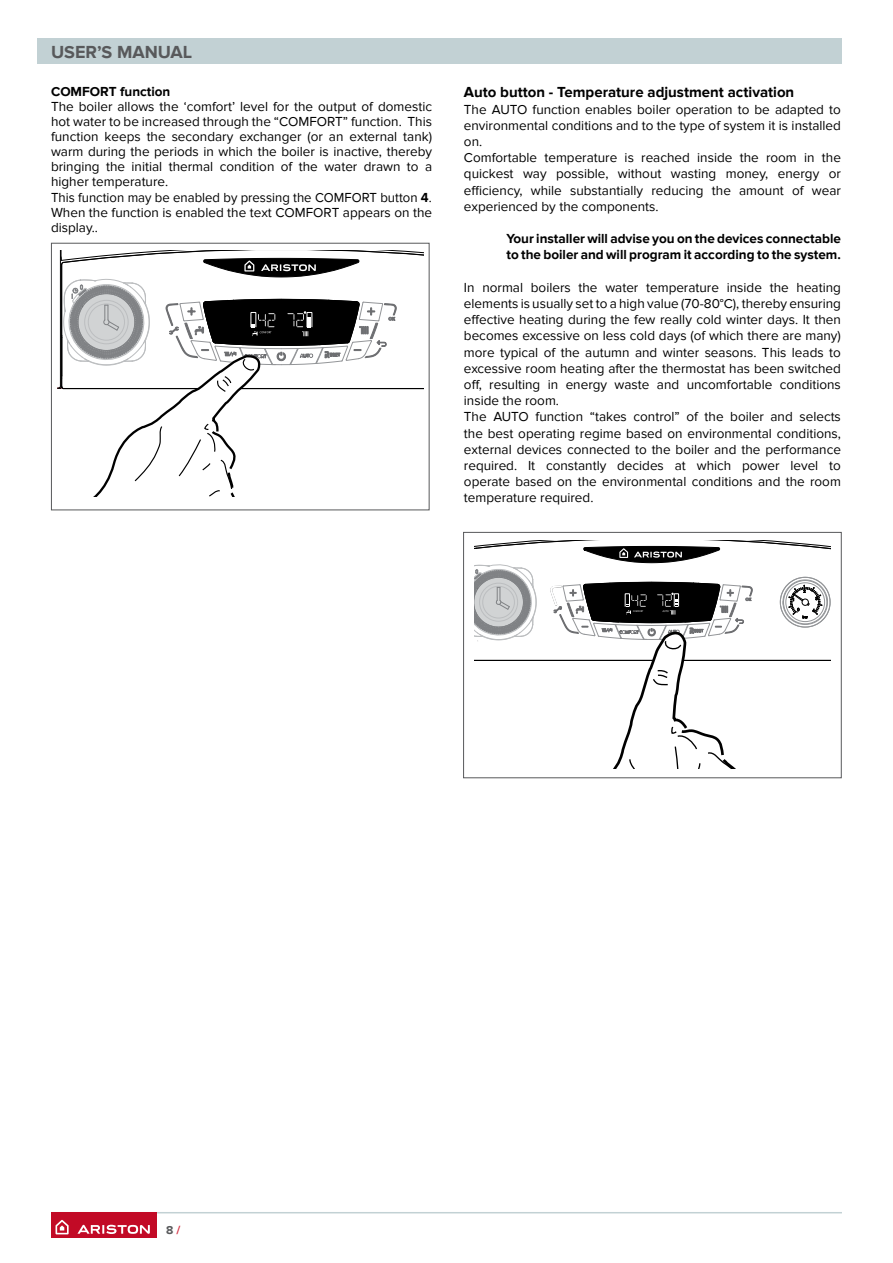
<style>
.page{position:relative;width:893px;height:1263px;background:#fff}
.page>*{position:absolute;margin:0;border:0;box-sizing:border-box;transform-origin:0 0}
.t1{font:700 18px "Proxima Nova";color:#58595b}
.t2{font:700 15px "Proxima Nova";color:#000}
.t3{font:13.5px/16.2px "Proxima Nova";color:#000}
.t4{font:700 13.5px/16.2px "Proxima Nova";color:#000}
.t5{font:700 12px "Proxima Nova";color:#58595b}
.s1{font-weight:700}
.s2{color:#d43345}
</style>
<div class="page">
<hr style="left:51px;top:1212px;width:791px;height:1px;background:#c2d1d4">
<div style="left:51px;top:1212px;width:106px;height:26px;background:#c20a26"></div>
<svg style="left:56px;top:1220px;width:13px;height:14px"></svg>
<svg style="left:77px;top:1225px;width:73px;height:9px"></svg>
<div style="left:38px;top:38px;width:804px;height:26px;background:#c2d1d4"></div>
<div style="left:51px;top:243px;width:378px;height:267px;border:1px solid #58595b"></div>
<svg style="left:58px;top:250px;width:365px;height:246px"></svg>
<div style="left:463px;top:532px;width:379px;height:246px;border:1px solid #58595b"></div>
<svg style="left:475px;top:541px;width:355px;height:227px"></svg>
<h1 class="t1" style="left:51px;top:42px;width:143px">USER’S MANUAL</h1>
<p class="t4" style="left:51px;top:84px;width:121px">COMFORT function</p>
<p class="t3" style="left:51px;top:99px;width:383px;line-height:15.1px">The boiler allows the ‘comfort’ level for the output of domestic hot water to be increased through the “COMFORT” function. This function keeps the secondary exchanger (or an external tank) warm during the periods in which the boiler is inactive, thereby bringing the initial thermal condition of the water drawn to a higher temperature.<br>This function may be enabled by pressing the COMFORT button <span class="s1">4</span>.<br>When the function is enabled the text COMFORT appears on the display..</p>
<p class="t2" style="left:464px;top:84px;width:332px">Auto button - Temperature adjustment activation</p>
<p class="t3" style="left:464px;top:101px;width:378px">The AUTO function enables boiler operation to be adapted to environmental conditions and to the type of system it is installed on.<br>Comfortable temperature is reached inside the room in the quickest way possible, without wasting money, energy or efficiency, while substantially reducing the amount of wear experienced by the components.</p>
<p class="t4" style="left:506px;top:231px;width:336px">Your installer will advise you on the devices connectable to the boiler and will program it according to the system.</p>
<p class="t3" style="left:464px;top:279px;width:378px">In normal boilers the water temperature inside the heating elements is usually set to a high value (70-80°C), thereby ensuring effective heating during the few really cold winter days. It then becomes excessive on less cold days (of which there are many) more typical of the autumn and winter seasons. This leads to excessive room heating after the thermostat has been switched off, resulting in energy waste and uncomfortable conditions inside the room.<br>The AUTO function “takes control” of the boiler and selects the best operating regime based on environmental conditions, external devices connected to the boiler and the performance required. It constantly decides at which power level to operate based on the environmental conditions and the room temperature required.</p>
<p class="t5" style="left:166px;top:1223px;width:16px">8 <span class="s2">/</span></p>
</div>
